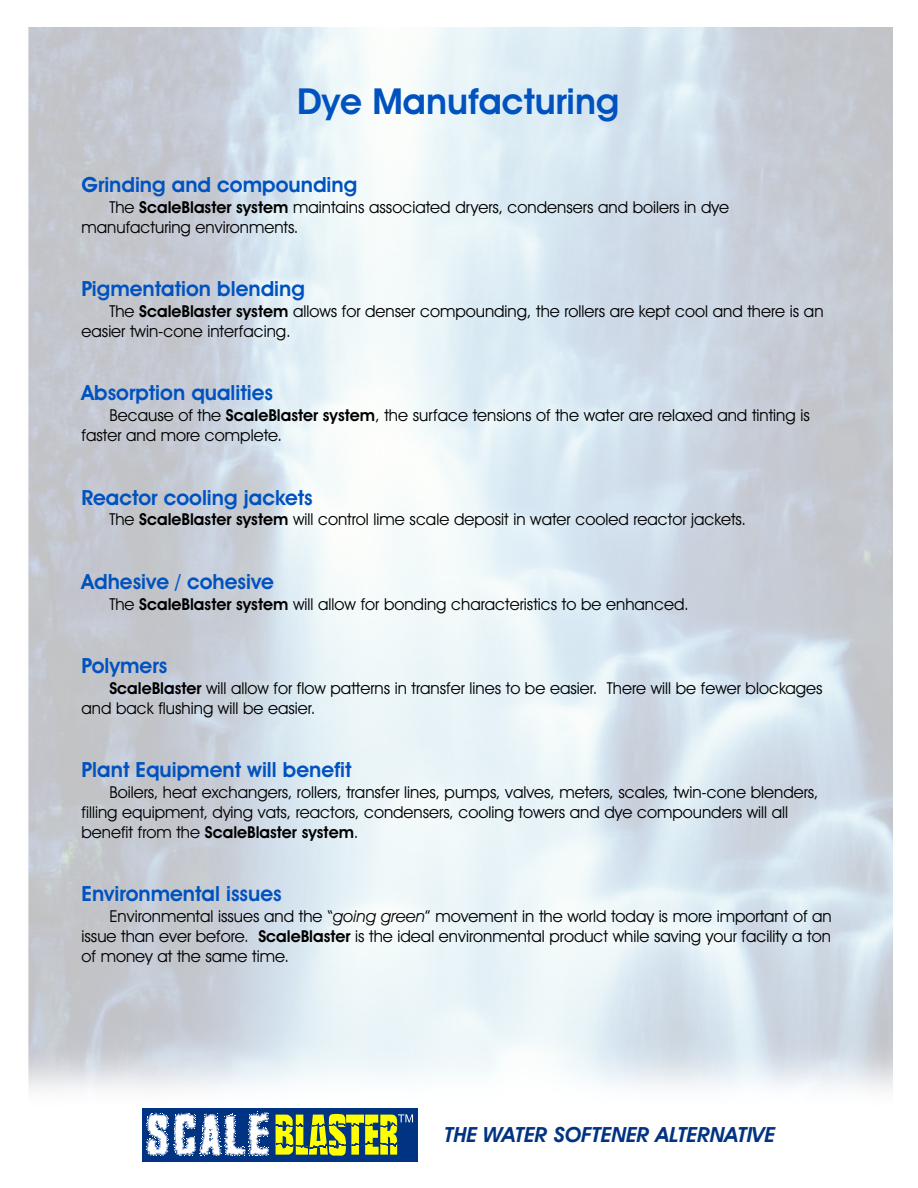
<style>
.page{position:relative;width:918px;height:1188px;background:#fff}
.page>*{position:absolute;margin:0;border:0;box-sizing:border-box;transform-origin:0 0}
.t1{font:700 36px "Avant Garde IT Cby BT";color:#0052bf}
.t2{font:700 21px "Avant Garde IT Cby BT";color:#0052bf}
.t3{font:italic 700 21px "Avant Garde IT Cby BT";color:#003382}
.t4{font:16.5px/19.8px "Avant Garde IT Cby BT";color:#000}
.s1{font-weight:700}
.s2{font-style:italic}
</style>
<div class="page">
<div style="left:142px;top:1108px;width:276px;height:54px;background:#003382"></div>
<svg style="left:146px;top:1112px;width:267px;height:44px"></svg>
<h1 class="t1" style="left:297px;top:86px;width:324px">Dye Manufacturing</h1>
<p class="t2" style="left:82px;top:176px;width:277px">Grinding and compounding</p>
<p class="t4" style="left:82px;top:199px;width:649px;text-indent:28px">The <span class="s1">ScaleBlaster system</span> maintains associated dryers, condensers and boilers in dye manufacturing environments.</p>
<p class="t2" style="left:82px;top:280px;width:225px">Pigmentation blending</p>
<p class="t4" style="left:82px;top:303px;width:744px;text-indent:28px">The <span class="s1">ScaleBlaster system</span> allows for denser compounding, the rollers are kept cool and there is an easier twin-cone interfacing.</p>
<p class="t2" style="left:82px;top:384px;width:193px">Absorption qualities</p>
<p class="t4" style="left:82px;top:407px;width:730px;text-indent:28px">Because of the <span class="s1">ScaleBlaster system</span>, the surface tensions of the water are relaxed and tinting is faster and more complete.</p>
<p class="t2" style="left:82px;top:489px;width:233px">Reactor cooling jackets</p>
<p class="t4" style="left:109px;top:511px;width:638px">The <span class="s1">ScaleBlaster system</span> will control lime scale deposit in water cooled reactor jackets.</p>
<p class="t2" style="left:82px;top:573px;width:194px">Adhesive / cohesive</p>
<p class="t4" style="left:109px;top:596px;width:581px">The <span class="s1">ScaleBlaster system</span> will allow for bonding characteristics to be enhanced.</p>
<p class="t2" style="left:82px;top:657px;width:87px">Polymers</p>
<p class="t4" style="left:82px;top:680px;width:743px;text-indent:28px"><span class="s1">ScaleBlaster</span> will allow for flow patterns in transfer lines to be easier. There will be fewer blockages and back flushing will be easier.</p>
<p class="t2" style="left:82px;top:761px;width:272px">Plant Equipment will benefit</p>
<p class="t4" style="left:82px;top:784px;width:738px;text-indent:28px">Boilers, heat exchangers, rollers, transfer lines, pumps, valves, meters, scales, twin-cone blenders, filling equipment, dying vats, reactors, condensers, cooling towers and dye compounders will all benefit from the <span class="s1">ScaleBlaster system</span>.</p>
<p class="t2" style="left:82px;top:885px;width:202px">Environmental issues</p>
<p class="t4" style="left:82px;top:908px;width:752px;text-align:justify;text-indent:28px">Environmental issues and the “<span class="s2">going green</span>” movement in the world today is more important of an issue than ever before. <span class="s1">ScaleBlaster</span> is the ideal environmental product while saving your facility a ton of money at the same time.</p>
<p class="t3" style="left:445px;top:1126px;width:332px">THE WATER SOFTENER ALTERNATIVE</p>
</div>
